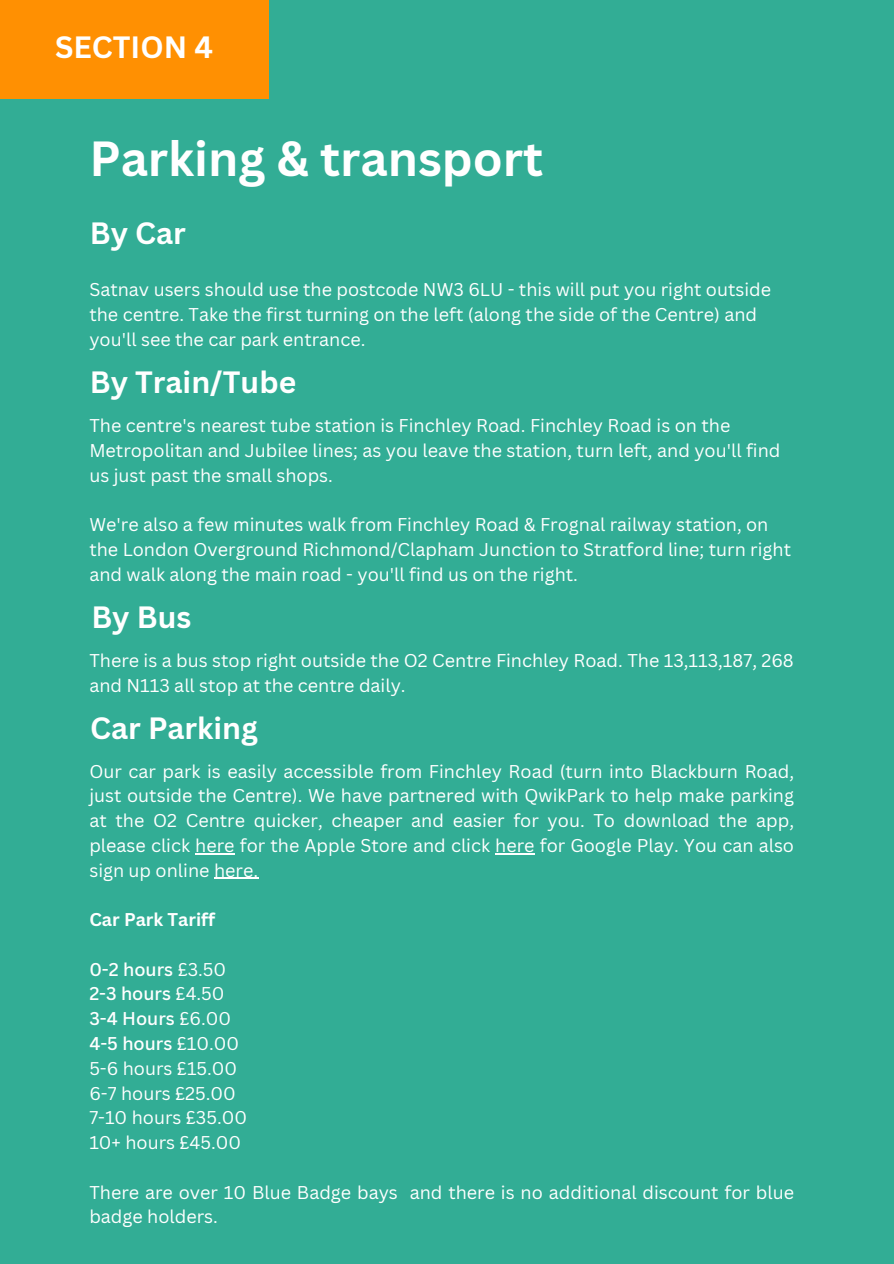
<style>
.page{position:relative;width:894px;height:1264px;background:#fff}
.page>*{position:absolute;margin:0;border:0;box-sizing:border-box;transform-origin:0 0}
.t1{font:700 48px "Canva Sans";color:#fff}
.t2{font:700 30px "Canva Sans";color:#fff}
.t3{font:18px/24.8px "Canva Sans";color:#fff}
.t4{font:500 18px "Canva Sans";color:#fff}
.t5{font:700 18px "Canva Sans";color:#fff}
.s1{font-weight:400}
</style>
<div class="page">
<div style="left:0;top:0;width:893px;height:1263px;background:#32ad95"></div>
<div style="left:0;top:0;width:268px;height:99px;background:#ff9002"></div>
<hr style="left:195px;top:853px;width:39px;height:1px;background:#fff">
<hr style="left:495px;top:853px;width:39px;height:1px;background:#fff">
<hr style="left:214px;top:877px;width:44px;height:1px;background:#fff">
<p class="t2" style="left:55px;top:26px;width:159px">SECTION 4</p>
<h2 class="t1" style="left:89px;top:125px;width:455px">Parking &amp; transport</h2>
<h1 class="t2" style="left:90px;top:211px;width:98px">By Car</h1>
<h3 class="t3" style="left:89px;top:277px;width:683px">Satnav users should use the postcode NW3 6LU - this will put you right outside the centre. Take the first turning on the left (along the side of the Centre) and you'll see the car park entrance.</h3>
<p class="t2" style="left:90px;top:361px;width:208px">By Train/Tube</p>
<h3 class="t3" style="left:89px;top:413px;width:692px">The centre's nearest tube station is Finchley Road. Finchley Road is on the<br>Metropolitan and Jubilee lines; as you leave the station, turn left, and you'll find us just past the small shops.</h3>
<p class="t3" style="left:89px;top:512px;width:703px">We're also a few minutes walk from Finchley Road &amp; Frognal railway station, on the London Overground Richmond/Clapham Junction to Stratford line; turn right and walk along the main road - you'll find us on the right.</p>
<h3 class="t2" style="left:91px;top:595px;width:101px">By Bus</h3>
<p class="t3" style="left:89px;top:647px;width:705px">There is a bus stop right outside the O2 Centre Finchley Road. The 13,113,187, 268 and N113 all stop at the centre daily.</p>
<h3 class="t2" style="left:90px;top:706px;width:169px">Car Parking</h3>
<p class="t3" style="left:89px;top:758px;width:706px;text-align:justify">Our car park is easily accessible from Finchley Road (turn into Blackburn Road, just outside the Centre). We have partnered with QwikPark to help make parking at the O2 Centre quicker, cheaper and easier for you. To download the app, please click here for the Apple Store and click here for Google Play. You can also sign up online here.</p>
<h4 class="t5" style="left:89px;top:906px;width:127px">Car Park Tariff</h4>
<p class="t4" style="left:89px;top:956px;width:138px">0-2 hours <span class="s1">£3.50</span></p>
<p class="t4" style="left:89px;top:981px;width:137px">2-3 hours <span class="s1">£4.50</span></p>
<p class="t4" style="left:89px;top:1005px;width:143px">3-4 Hours <span class="s1">£6.00</span></p>
<p class="t4" style="left:89px;top:1030px;width:151px">4-5 hours <span class="s1">£10.00</span></p>
<p class="t3" style="left:89px;top:1055px;width:149px">5-6 hours £15.00</p>
<p class="t3" style="left:89px;top:1080px;width:148px">6-7 hours £25.00</p>
<p class="t3" style="left:89px;top:1104px;width:159px">7-10 hours £35.00</p>
<p class="t3" style="left:89px;top:1129px;width:153px">10+ hours £45.00</p>
<p class="t3" style="left:89px;top:1179px;width:706px">There are over 10 Blue Badge bays and there is no additional discount for blue badge holders.</p>
</div>
